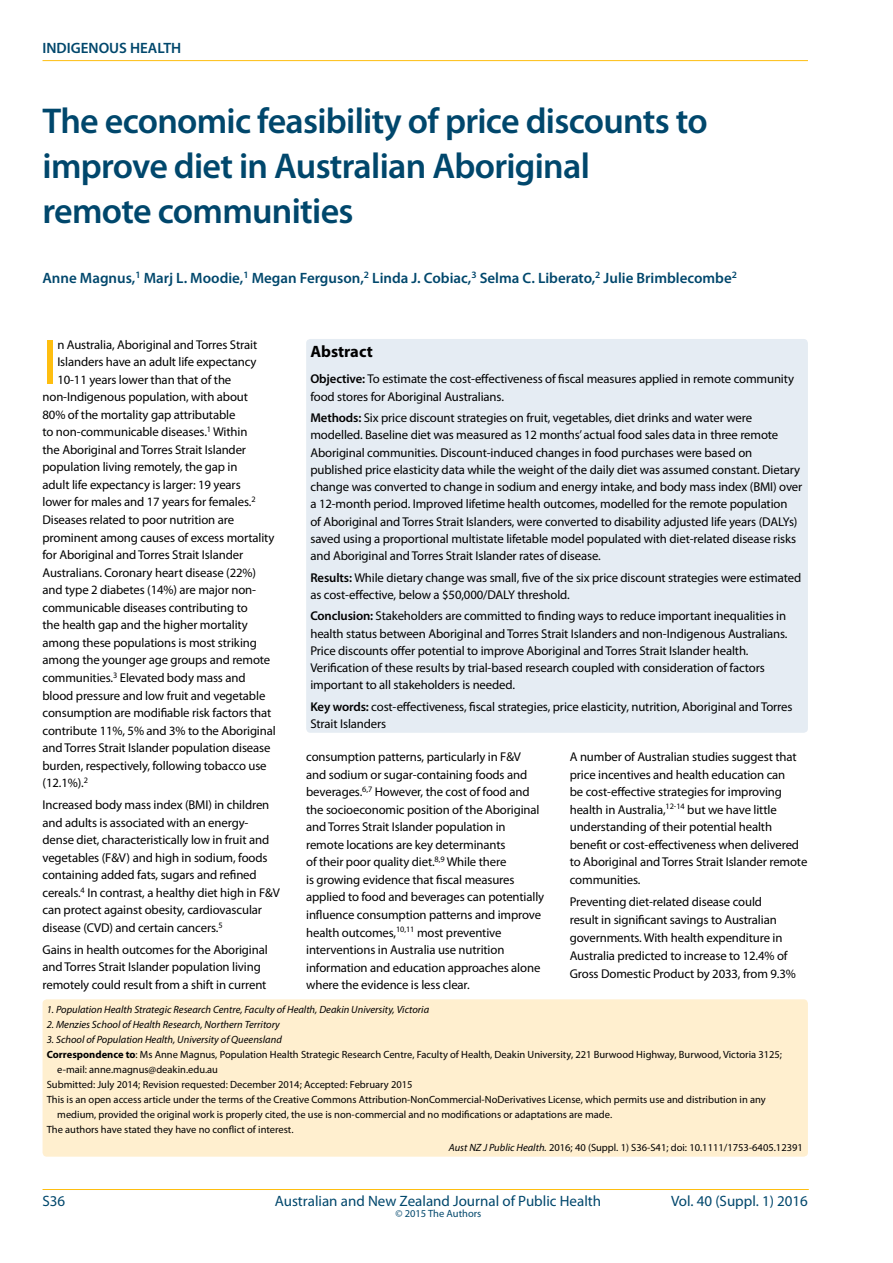
<style>
.page{position:relative;width:893px;height:1263px;background:#fff}
.page>*{position:absolute;margin:0;border:0;box-sizing:border-box;transform-origin:0 0}
.t1{font:64.8px "Myriad Pro";color:#febe10}
.t2{font:600 36px/45px "Myriad Pro";letter-spacing:-.02em;color:#00476c}
.t3{font:700 16.5px "Myriad Pro";color:#000}
.t4{font:600 15px "Myriad Pro";color:#00476c}
.t5{font:15px "Myriad Pro";color:#00476c}
.t6{font:15px "Myriad Pro";color:#00476c}
.t7{font:12.75px/17.5px "Myriad Pro";letter-spacing:-.01em;color:#000}
.t8{font:10.5px "Myriad Pro";color:#000}
.t9{font:italic 10.5px "Myriad Pro";color:#000}
.t10{font:10.5px "Myriad Pro";color:#00476c}
.s1{font-weight:600}
.s2{font-weight:700}
.s3{font-style:italic}
.s4{font-style:inherit}
</style>
<div class="page">
<hr style="left:43px;top:1189px;width:766px;height:1px;background:#febe10">
<div style="left:43px;top:999px;width:765px;height:158px;background:#ffefcf;border-radius:4px"></div>
<div style="left:306px;top:339px;width:502px;height:394px;background:#e5ecf3;border-radius:4px"></div>
<hr style="left:43px;top:60px;width:765px;height:1px;background:#febe10">
<p class="t4" style="left:43px;top:38px;width:140px">INDIGENOUS HEALTH</p>
<h2 class="t2" style="left:43px;top:98px;width:667px">The economic feasibility of price discounts to improve diet in Australian Aboriginal remote communities</h2>
<p class="t4" style="left:43px;top:269px;width:696px">Anne Magnus,<sup>1</sup> Marj L. Moodie,<sup>1</sup> Megan Ferguson,<sup>2</sup> Linda J. Cobiac,<sup>3</sup> Selma C. Liberato,<sup>2</sup> Julie Brimblecombe<sup>2</sup></p>
<h1 class="t1" style="left:43px;top:322px;width:17px">I</h1>
<p class="t7" style="left:57px;top:335px;width:201px">n Australia, Aboriginal and Torres Strait</p>
<p class="t7" style="left:57px;top:353px;width:201px">Islanders have an adult life expectancy</p>
<p class="t7" style="left:57px;top:370px;width:175px">10-11 years lower than that of the</p>
<p class="t7" style="left:43px;top:388px;width:207px">non-Indigenous population, with about</p>
<p class="t7" style="left:43px;top:405px;width:194px">80% of the mortality gap attributable</p>
<p class="t7" style="left:43px;top:423px;width:206px">to non-communicable diseases.<sup>1</sup> Within</p>
<p class="t7" style="left:43px;top:441px;width:205px">the Aboriginal and Torres Strait Islander</p>
<p class="t7" style="left:43px;top:458px;width:197px">population living remotely, the gap in</p>
<p class="t7" style="left:43px;top:476px;width:200px">adult life expectancy is larger: 19 years</p>
<p class="t7" style="left:43px;top:493px;width:215px">lower for males and 17 years for females.<sup>2</sup></p>
<p class="t7" style="left:43px;top:511px;width:193px">Diseases related to poor nutrition are</p>
<p class="t7" style="left:43px;top:528px;width:233px">prominent among causes of excess mortality</p>
<p class="t7" style="left:43px;top:546px;width:202px">for Aboriginal and Torres Strait Islander</p>
<p class="t7" style="left:43px;top:563px;width:215px">Australians. Coronary heart disease (22%)</p>
<p class="t7" style="left:43px;top:581px;width:215px">and type 2 diabetes (14%) are major non-</p>
<p class="t7" style="left:43px;top:598px;width:207px">communicable diseases contributing to</p>
<p class="t7" style="left:43px;top:616px;width:207px">the health gap and the higher mortality</p>
<p class="t7" style="left:43px;top:634px;width:216px">among these populations is most striking</p>
<p class="t7" style="left:43px;top:651px;width:229px">among the younger age groups and remote</p>
<p class="t7" style="left:43px;top:669px;width:205px">communities.<sup>3</sup> Elevated body mass and</p>
<p class="t7" style="left:43px;top:686px;width:224px">blood pressure and low fruit and vegetable</p>
<p class="t7" style="left:43px;top:704px;width:230px">consumption are modifiable risk factors that</p>
<p class="t7" style="left:43px;top:721px;width:235px">contribute 11%, 5% and 3% to the Aboriginal</p>
<p class="t7" style="left:43px;top:739px;width:230px">and Torres Strait Islander population disease</p>
<p class="t7" style="left:43px;top:756px;width:226px">burden, respectively, following tobacco use</p>
<p class="t7" style="left:43px;top:774px;width:47px">(12.1%).<sup>2</sup></p>
<p class="t7" style="left:43px;top:796px;width:239px">Increased body mass index (BMI) in children and adults is associated with an energy&shy;dense diet, characteristically low in fruit and vegetables (F&amp;V) and high in sodium, foods containing added fats, sugars and refined cereals.<sup>4</sup> In contrast, a healthy diet high in F&amp;V can protect against obesity, cardiovascular disease (CVD) and certain cancers.<sup>5</sup></p>
<p class="t7" style="left:43px;top:940px;width:227px">Gains in health outcomes for the Aboriginal and Torres Strait Islander population living remotely could result from a shift in current</p>
<p class="t3" style="left:310px;top:341px;width:64px">Abstract</p>
<p class="t7" style="left:310px;top:370px;width:485px"><span class="s1">Objective:</span> To estimate the cost-effectiveness of fiscal measures applied in remote community food stores for Aboriginal Australians.</p>
<p class="t7" style="left:310px;top:409px;width:493px"><span class="s1">Methods:</span> Six price discount strategies on fruit, vegetables, diet drinks and water were modelled. Baseline diet was measured as 12 months’ actual food sales data in three remote Aboriginal communities. Discount-induced changes in food purchases were based on published price elasticity data while the weight of the daily diet was assumed constant. Dietary change was converted to change in sodium and energy intake, and body mass index (BMI) over a 12-month period. Improved lifetime health outcomes, modelled for the remote population<br>of Aboriginal and Torres Strait Islanders, were converted to disability adjusted life years (DALYs) saved using a proportional multistate lifetable model populated with diet-related disease risks and Aboriginal and Torres Strait Islander rates of disease.</p>
<p class="t7" style="left:310px;top:568px;width:492px"><span class="s1">Results:</span> While dietary change was small, five of the six price discount strategies were estimated as cost-effective, below a $50,000/DALY threshold.</p>
<p class="t7" style="left:310px;top:607px;width:479px"><span class="s1">Conclusion:</span> Stakeholders are committed to finding ways to reduce important inequalities in health status between Aboriginal and Torres Strait Islanders and non-Indigenous Australians.<br>Price discounts offer potential to improve Aboriginal and Torres Strait Islander health.<br>Verification of these results by trial-based research coupled with consideration of factors important to all stakeholders is needed.</p>
<p class="t7" style="left:310px;top:698px;width:484px"><span class="s1">Key words:</span> cost-effectiveness, fiscal strategies, price elasticity, nutrition, Aboriginal and Torres<br>Strait Islanders</p>
<p class="t7" style="left:306px;top:748px;width:240px">consumption patterns, particularly in F&amp;V and sodium or sugar-containing foods and beverages.<sup>6,7</sup> However, the cost of food and the socioeconomic position of the Aboriginal and Torres Strait Islander population in remote locations are key determinants<br>of their poor quality diet.<sup>8,9</sup> While there<br>is growing evidence that fiscal measures applied to food and beverages can potentially influence consumption patterns and improve health outcomes,<sup>10,11</sup> most preventive interventions in Australia use nutrition information and education approaches alone where the evidence is less clear.</p>
<p class="t7" style="left:570px;top:748px;width:239px">A number of Australian studies suggest that price incentives and health education can<br>be cost-effective strategies for improving health in Australia,<sup>12-14</sup> but we have little understanding of their potential health benefit or cost-effectiveness when delivered to Aboriginal and Torres Strait Islander remote communities.</p>
<p class="t7" style="left:570px;top:893px;width:228px;line-height:18px">Preventing diet-related disease could<br>result in significant savings to Australian governments. With health expenditure in Australia predicted to increase to 12.4% of Gross Domestic Product by 2033, from 9.3%</p>
<p class="t9" style="left:47px;top:1003px;width:384px">1. Population Health Strategic Research Centre, Faculty of Health, Deakin University, Victoria</p>
<p class="t9" style="left:47px;top:1018px;width:235px">2. Menzies School of Health Research, Northern Territory</p>
<p class="t9" style="left:47px;top:1033px;width:237px">3. School of Population Health, University of Queensland</p>
<p class="t8" style="left:47px;top:1048px;width:737px"><span class="s2">Correspondence to</span>: Ms Anne Magnus, Population Health Strategic Research Centre, Faculty of Health, Deakin University, 221 Burwood Highway, Burwood, Victoria 3125;</p>
<p class="t8" style="left:57px;top:1063px;width:162px">e-mail: anne.magnus@deakin.edu.au</p>
<p class="t8" style="left:47px;top:1078px;width:367px">Submitted: July 2014; Revision requested: December 2014; Accepted: February 2015</p>
<p class="t8" style="left:47px;top:1093px;width:720px">This is an open access article under the terms of the Creative Commons Attribution-NonCommercial-NoDerivatives License, which permits use and distribution in any</p>
<p class="t8" style="left:57px;top:1108px;width:556px">medium, provided the original work is properly cited, the use is non-commercial and no modifications or adaptations are made.</p>
<p class="t8" style="left:47px;top:1123px;width:248px">The authors have stated they have no conflict of interest.</p>
<p class="t8" style="left:449px;top:1140px;width:356px"><span class="s3">Aust NZ J Public Health.</span> 2016; 40 (Suppl. 1) S36-S41; doi: 10.1111/1753-6405.12391</p>
<p class="t6" style="left:43px;top:1192px;width:24px"><span class="s4">S</span>36</p>
<p class="t5" style="left:275px;top:1192px;width:328px">Australian and New Zealand Journal of Public Health</p>
<p class="t5" style="left:671px;top:1192px;width:138px">Vol. 40 (Suppl. 1) <span class="s4">2016</span></p>
<p class="t10" style="left:395px;top:1207px;width:87px">© 2015 The Authors</p>
</div>
